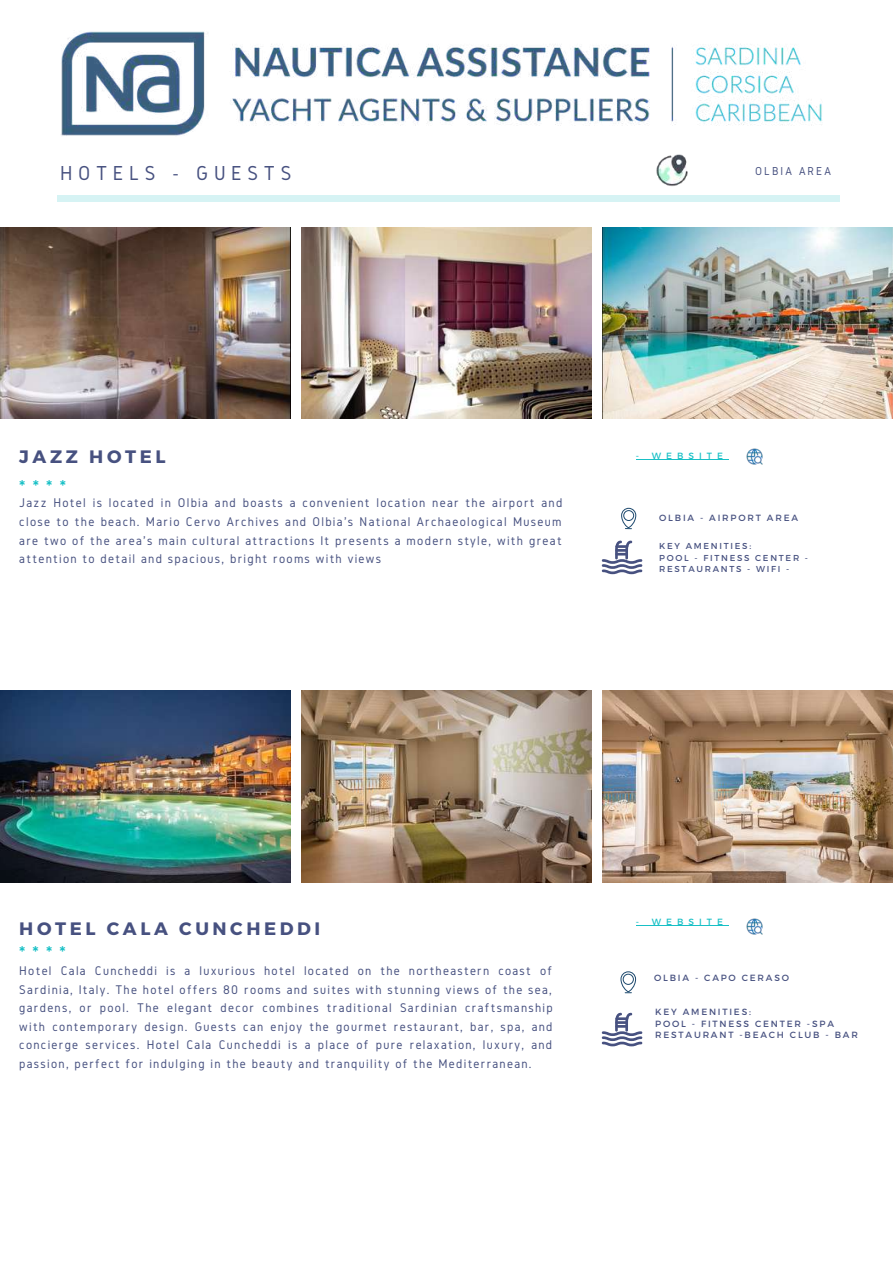
<style>
.page{position:relative;width:893px;height:1264px;background:#fff}
.page>*{position:absolute;margin:0;border:0;box-sizing:border-box;transform-origin:0 0}
.t1{font:21px "Gidole";letter-spacing:.27em;color:#475180}
.t2{font:700 18px "Montserrat";letter-spacing:.2em;color:#475180}
.t3{font:18px "Montserrat";color:#18c0c6}
.t4{font:13.05px/18.5px "Gidole";letter-spacing:.1em;color:#475180;text-align:justify}
.t5{font:12px "Gidole";letter-spacing:.175em;color:#475180}
.t6{font:9px/11.7px "Montserrat";letter-spacing:.2em;color:#475180}
.t7{font:9px "Montserrat";letter-spacing:.565em;color:#18c0c6}
.t8{font:8.7px/11.1px "Montserrat";letter-spacing:.2em;color:#475180}
</style>
<div class="page">
<img style="left:656px;top:154px;width:32px;height:33px">
<img style="left:61px;top:31px;width:761px;height:105px">
<div style="left:58px;top:195px;width:781px;height:6px;background:#d6f3f4"></div>
<img style="left:602px;top:227px;width:290px;height:191px">
<img style="left:0;top:227px;width:290px;height:191px">
<img style="left:301px;top:227px;width:290px;height:191px">
<img style="left:746px;top:448px;width:17px;height:17px">
<svg style="left:601px;top:540px;width:41px;height:34px"></svg>
<div style="left:621px;top:508px;width:15px;height:20px;border:1px solid #1d496e;border-radius:7px"></div>
<div style="left:623px;top:510px;width:11px;height:11px;border:1px solid #1d496e;border-radius:50%"></div>
<img style="left:0;top:691px;width:290px;height:191px">
<img style="left:301px;top:691px;width:290px;height:191px">
<img style="left:602px;top:691px;width:290px;height:191px">
<img style="left:746px;top:918px;width:17px;height:17px">
<svg style="left:601px;top:1012px;width:41px;height:34px"></svg>
<div style="left:620px;top:971px;width:15px;height:20px;border:1px solid #1d496e;border-radius:7px"></div>
<div style="left:623px;top:973px;width:10px;height:11px;border:1px solid #1d496e;border-radius:50%"></div>
<hr style="left:636px;top:459px;width:92px;height:1px;background:#18c0c6">
<hr style="left:636px;top:925px;width:92px;height:1px;background:#18c0c6">
<h1 class="t1" style="left:60px;top:161px;width:97px">HOTELS</h1>
<p class="t5" style="left:755px;top:165px;width:77px">OLBIA AREA</p>
<h1 class="t1" style="left:172px;top:161px;width:121px">- GUESTS</h1>
<h2 class="t2" style="left:19px;top:444px;width:148px">JAZZ HOTEL</h2>
<h2 class="t3" style="left:19px;top:475px;width:48px">****</h2>
<p class="t4" style="left:19px;top:493px;width:544px">Jazz Hotel is located in Olbia and boasts a convenient location near the airport and close to the beach. Mario Cervo Archives and Olbia's National Archaeological Museum are two of the area's main cultural attractions It presents a modern style, with great attention to detail and spacious, bright rooms with views</p>
<p class="t7" style="left:636px;top:449px;width:89px">- WEBSITE</p>
<p class="t6" style="left:659px;top:511px;width:140px">OLBIA - AIRPORT AREA</p>
<p class="t8" style="left:659px;top:540px;width:150px">KEY AMENITIES:<br>POOL - FITNESS CENTER -<br>RESTAURANTS - WIFI -</p>
<h2 class="t2" style="left:19px;top:916px;width:302px">HOTEL CALA CUNCHEDDI</h2>
<h2 class="t3" style="left:19px;top:941px;width:48px">****</h2>
<p class="t4" style="left:19px;top:961px;width:535px">Hotel Cala Cuncheddi is a luxurious hotel located on the northeastern coast of Sardinia, Italy. The hotel offers 80 rooms and suites with stunning views of the sea, gardens, or pool. The elegant decor combines traditional Sardinian craftsmanship with contemporary design. Guests can enjoy the gourmet restaurant, bar, spa, and concierge services. Hotel Cala Cuncheddi is a place of pure relaxation, luxury, and passion, perfect for indulging in the beauty and tranquility of the Mediterranean.</p>
<p class="t7" style="left:636px;top:915px;width:89px">- WEBSITE</p>
<p class="t6" style="left:654px;top:971px;width:136px">OLBIA - CAPO CERASO</p>
<p class="t6" style="left:655px;top:1005px;width:204px">KEY AMENITIES:<br>POOL - FITNESS CENTER -SPA<br>RESTAURANT -BEACH CLUB - BAR</p>
</div>
